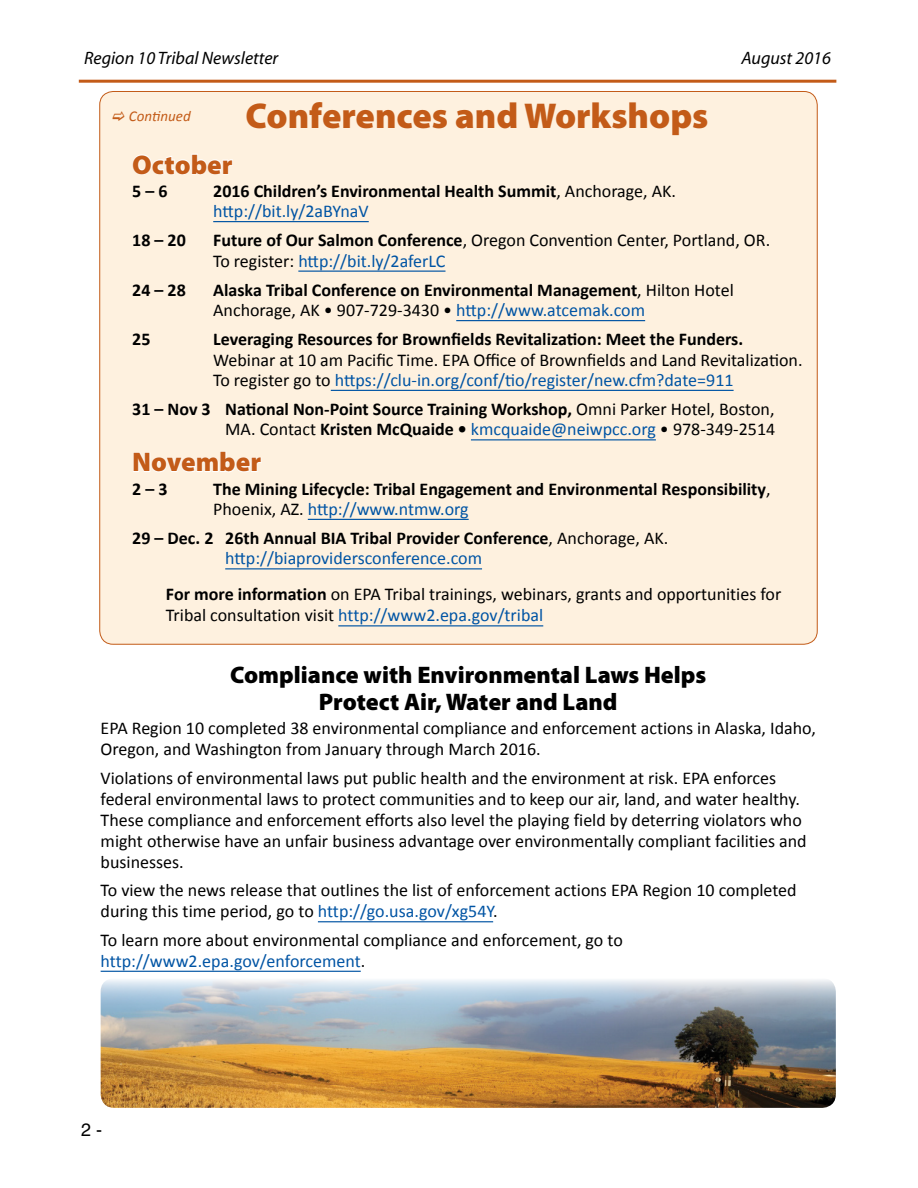
<style>
.page{position:relative;width:918px;height:1188px;background:#fff}
.page>*{position:absolute;margin:0;border:0;box-sizing:border-box;transform-origin:0 0}
.t1{font:900 36px "Myriad Pro";color:#c35b18}
.Calendarhead{font:900 27px "Myriad Pro";color:#c35b18}
.Heading_1{font:900 24px/27px "Myriad Pro";color:#000;text-align:center}
.Body_Text{font:18px/21px "Calibri";color:#000}
.Calendar_12{font:700 18px/20.2px "Calibri";color:#000}
.Calendar_12-2{font:18px/20.2px "Calibri";color:#000}
.t2{font:italic 18px "Myriad";color:#000}
.t3{font:18px "Helvetica";color:#000}
.t4{font:italic 15px "Calibri";color:#c35b18}
.s1{font-weight:400}
.s2{font-weight:400;color:#0054a4}
.s3{font-weight:700}
.s4{color:#0054a4}
</style>
<div class="page">
<div style="left:100px;top:91px;width:717px;height:553px;background:#fef1df;border-radius:14px"></div>
<img style="left:101px;top:979px;width:735px;height:129px">
<hr style="left:79px;top:80px;width:757px;height:3px;background:#c35b18">
<hr style="left:213px;top:221px;width:156px;height:1px;background:#0054a4">
<hr style="left:298px;top:271px;width:148px;height:1px;background:#0054a4">
<hr style="left:456px;top:320px;width:189px;height:1px;background:#0054a4">
<hr style="left:331px;top:390px;width:403px;height:1px;background:#0054a4">
<hr style="left:471px;top:439px;width:185px;height:1px;background:#0054a4">
<hr style="left:308px;top:519px;width:161px;height:1px;background:#0054a4">
<hr style="left:225px;top:568px;width:257px;height:1px;background:#0054a4">
<hr style="left:338px;top:625px;width:205px;height:1px;background:#0054a4">
<svg style="left:132px;top:154px;width:101px;height:21px"></svg>
<svg style="left:133px;top:451px;width:129px;height:22px"></svg>
<hr style="left:318px;top:921px;width:175px;height:1px;background:#0054a4">
<hr style="left:101px;top:971px;width:260px;height:1px;background:#0054a4">
<p class="t2" style="left:84px;top:49px;width:196px">Region 10 Tribal Newsletter</p>
<p class="t2" style="left:741px;top:49px;width:91px">August 2016</p>
<p class="t4" style="left:129px;top:106px;width:63px">Continued</p>
<h1 class="t1" style="left:246px;top:95px;width:464px">Conferences and Workshops</h1>
<h2 class="Calendarhead" style="left:132px;top:149px;width:102px">October</h2>
<p class="Calendar_12" style="left:132px;top:181px;width:37px">5 – 6</p>
<p class="Calendar_12" style="left:213px;top:181px;width:464px">2016 Children’s Environmental Health Summit<span class="s1">, Anchorage, AK. </span><span class="s2">http://bit.ly/2aBYnaV</span></p>
<p class="Calendar_12" style="left:132px;top:230px;width:55px">18 – 20</p>
<p class="Calendar_12-2" style="left:213px;top:230px;width:559px"><span class="s3">Future of Our Salmon Conference</span>, Oregon Convention Center, Portland, OR.<br>To register: <span class="s4">http://bit.ly/2aferLC</span></p>
<p class="Calendar_12" style="left:132px;top:280px;width:55px">24 – 28</p>
<p class="Calendar_12" style="left:213px;top:280px;width:522px">Alaska Tribal Conference on Environmental Management<span class="s1">, Hilton Hotel<br>Anchorage, AK • 907-729-3430 •</span> <span class="s2">http://www.atcemak.com</span></p>
<p class="Calendar_12" style="left:132px;top:329px;width:20px">25</p>
<p class="Body_Text" style="left:213px;top:329px;width:591px;line-height:20.2px"><span class="s3">Leveraging Resources for Brownfields Revitalization: Meet the Funders.<br></span>Webinar at 10 am Pacific Time. EPA Office of Brownfields and Land Revitalization.<br>To register go to <span class="s4">https://clu-in.org/conf/tio/register/new.cfm?date=911</span></p>
<p class="Calendar_12" style="left:132px;top:399px;width:645px;text-align:right">31 – Nov 3 National Non-Point Source Training Workshop, <span class="s1">Omni Parker Hotel, Boston,<br>MA. Contact</span> Kristen McQuaide • <span class="s2">kmcquaide@neiwpcc.org</span> <span class="s1">• 978-349-2514</span></p>
<h2 class="Calendarhead" style="left:132px;top:447px;width:131px">November</h2>
<p class="Calendar_12" style="left:132px;top:479px;width:37px">2 – 3</p>
<p class="Calendar_12" style="left:213px;top:479px;width:559px">The Mining Lifecycle: Tribal Engagement and Environmental Responsibility<span class="s1">,<br>Phoenix, AZ.</span> <span class="s2">http://www.ntmw.org</span></p>
<p class="Calendar_12" style="left:225px;top:528px;width:445px;text-indent:-93px">29 – Dec. 2 26th Annual BIA Tribal Provider Conference<span class="s1">, Anchorage, AK. </span><span class="s2">http://biaprovidersconference.com</span></p>
<p class="Body_Text" style="left:166px;top:584px;width:617px"><span class="s3">For more information</span> on EPA Tribal trainings, webinars, grants and opportunities for<br>Tribal consultation visit <span class="s4">http://www2.epa.gov/tribal</span></p>
<h1 class="Heading_1" style="left:230px;top:662px;width:478px">Compliance with Environmental Laws Helps<br>Protect Air, Water and Land</h1>
<p class="Body_Text" style="left:101px;top:718px;width:717px">EPA Region 10 completed 38 environmental compliance and enforcement actions in Alaska, Idaho,<br>Oregon, and Washington from January through March 2016.</p>
<p class="Body_Text" style="left:101px;top:767px;width:708px">Violations of environmental laws put public health and the environment at risk. EPA enforces federal environmental laws to protect communities and to keep our air, land, and water healthy.<br>These compliance and enforcement efforts also level the playing field by deterring violators who might otherwise have an unfair business advantage over environmentally compliant facilities and businesses.</p>
<p class="Body_Text" style="left:101px;top:880px;width:698px">To view the news release that outlines the list of enforcement actions EPA Region 10 completed during this time period, go to <span class="s4">http://go.usa.gov/xg54Y</span>.</p>
<p class="Body_Text" style="left:101px;top:929px;width:524px">To learn more about environmental compliance and enforcement, go to <span class="s4">http://www2.epa.gov/enforcement</span>.</p>
<p class="t3" style="left:81px;top:1119px;width:23px">2 -</p>
</div>
